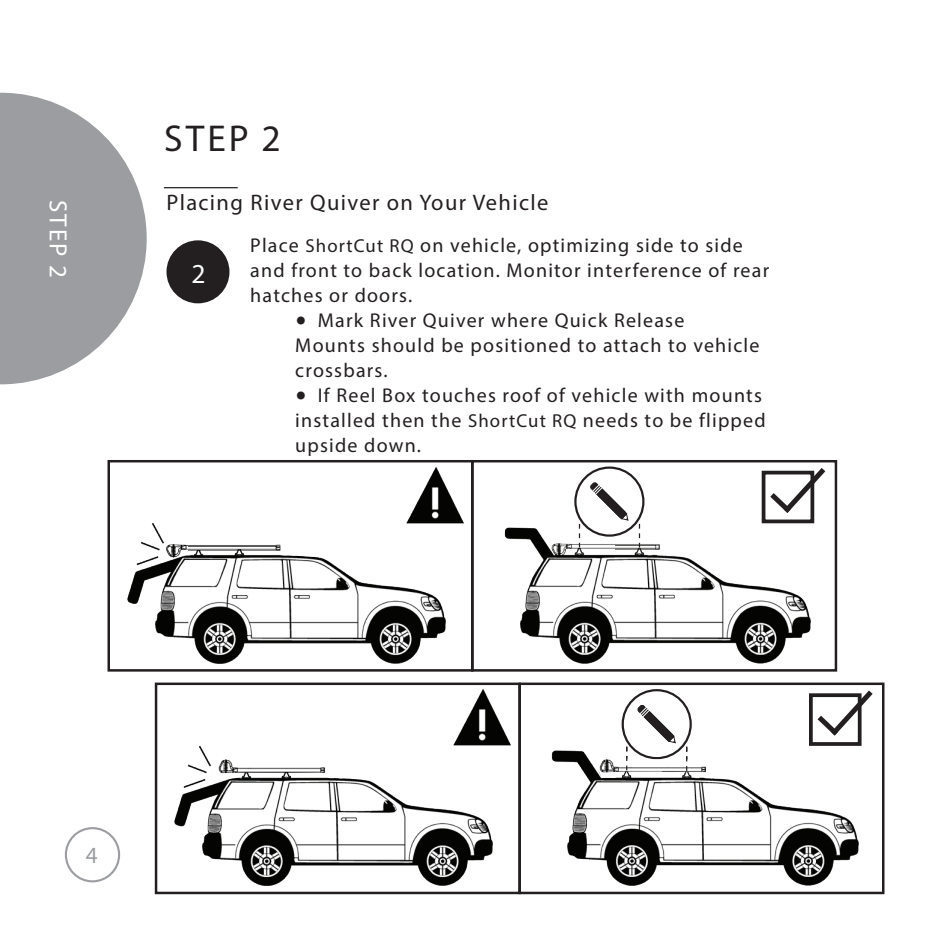
<style>
.page{position:relative;width:945px;height:945px;background:#fff}
.page>*{position:absolute;margin:0;border:0;box-sizing:border-box;transform-origin:0 0}
.t1{font:37.5px "Myriad Pro";color:#231f20}
.t2{font:27.5px "Myriad Pro";color:#fff}
.t3{font:25px "Myriad Pro";color:#fff}
.t4{font:23.25px "Myriad Pro";color:#9b9da0}
.t5{font:22.5px "Myriad Pro";letter-spacing:.06em;color:#231f20}
.t6{font:20px/25px "Myriad Pro";letter-spacing:.06em;color:#231f20}
.s1{font-size:18.75px}
.s2{font-family:"Minion Pro";font-size:30px}
</style>
<div class="page">
<svg style="left:0;top:93px;width:147px;height:291px;fill:#9b9da0"></svg>
<div style="left:65px;top:827px;width:55px;height:55px;border:2px solid #9b9da0;border-radius:50%"></div>
<hr style="left:164px;top:187px;width:74px;height:1px;background:#231f20">
<div style="left:166px;top:240px;width:63px;height:63px;background:#231f20;border-radius:50%"></div>
<img style="left:409px;top:466px;width:54px;height:58px">
<div style="left:762px;top:471px;width:52px;height:52px;border:4px solid #231f20"></div>
<svg style="left:765px;top:468px;width:61px;height:49px"></svg>
<div style="left:108px;top:460px;width:366px;height:212px;border:2px solid #231f20"></div>
<img style="left:125px;top:517px;width:328px;height:153px">
<img style="left:504px;top:517px;width:311px;height:147px">
<div style="left:471px;top:460px;width:366px;height:212px;border:2px solid #231f20"></div>
<svg style="left:590px;top:482px;width:38px;height:39px"></svg>
<div style="left:574px;top:467px;width:70px;height:70px;border:2px solid #231f20;border-radius:50%"></div>
<svg style="left:579px;top:524px;width:1px;height:24px"></svg>
<img style="left:188px;top:518px;width:95px;height:38px">
<svg style="left:280px;top:539px;width:110px;height:21px"></svg>
<img style="left:615px;top:517px;width:47px;height:38px">
<svg style="left:660px;top:533px;width:110px;height:22px"></svg>
<img style="left:452px;top:682px;width:58px;height:64px">
<div style="left:155px;top:683px;width:366px;height:211px;border:2px solid #231f20"></div>
<img style="left:172px;top:740px;width:328px;height:152px">
<img style="left:551px;top:750px;width:308px;height:136px">
<div style="left:518px;top:683px;width:366px;height:211px;border:2px solid #231f20"></div>
<img style="left:236px;top:741px;width:94px;height:16px">
<svg style="left:213px;top:760px;width:225px;height:23px"></svg>
<img style="left:218px;top:757px;width:116px;height:16px">
<svg style="left:594px;top:685px;width:284px;height:93px"></svg>
<p class="t3" style="left:74px;top:200px;width:79px;rotate:90deg">STEP 2</p>
<h1 class="t1" style="left:164px;top:115px;width:118px">STEP 2</h1>
<p class="t5" style="left:166px;top:189px;width:383px">Placing River Quiver on Your Vehicle</p>
<h2 class="t2" style="left:192px;top:256px;width:16px">2</h2>
<p class="t6" style="left:250px;top:233px;width:520px">Place <span class="s1">ShortCut RQ</span> on vehicle, optimizing side to side and front to back location. Monitor interference of rear hatches or doors.</p>
<p class="t6" style="left:295px;top:308px;width:466px"><span class="s2">•</span> Mark River Quiver where Quick Release<br>Mounts should be positioned to attach to vehicle crossbars.</p>
<p class="t6" style="left:295px;top:383px;width:472px"><span class="s2">•</span> If Reel Box touches roof of vehicle with mounts installed then the <span class="s1">ShortCut RQ</span> needs to be flipped upside down.</p>
<p class="t4" style="left:86px;top:841px;width:13px">4</p>
</div>
